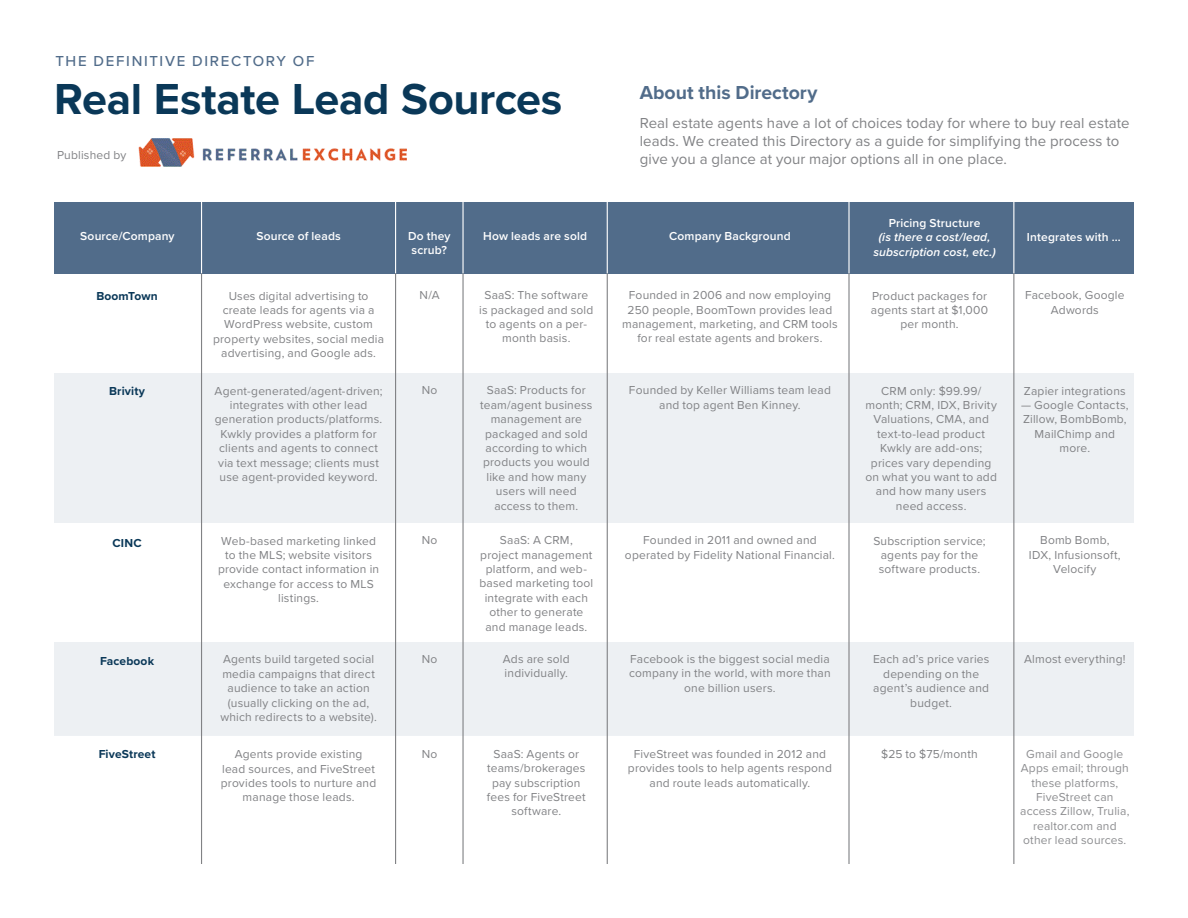
<style>
.page{position:relative;width:1188px;height:918px;background:#fff}
.page>*{position:absolute;margin:0;border:0;box-sizing:border-box;transform-origin:0 0}
.t1{font:700 45px "Proxima Nova";letter-spacing:-.01em;color:#0a3858}
.t2{font:700 19.5px "Proxima Nova";color:#516c8a}
.t3{font:15px/18px "Proxima Nova";letter-spacing:.005em;color:#818285}
.t4{font:500 15px "Proxima Nova";letter-spacing:.115em;color:#516c8a}
.t5{font:12px/14.4px "Proxima Nova";letter-spacing:.015em;color:#818285;text-align:center}
.t6{font:600 12px/14.4px "Proxima Nova";letter-spacing:.015em;color:#fff}
.t7{font:italic 600 12px/14.4px "Proxima Nova";letter-spacing:.015em;color:#fff;text-align:center}
.t8{font:700 12px "Proxima Nova";letter-spacing:.015em;color:#0a3858}
.s1{font-style:normal}
</style>
<div class="page">
<div style="left:54px;top:373px;width:1080px;height:149px;background:#edf0f3"></div>
<div style="left:54px;top:642px;width:1080px;height:94px;background:#edf0f3"></div>
<div style="left:54px;top:202px;width:1080px;height:71px;background:#516c8a"></div>
<img style="left:139px;top:138px;width:268px;height:29px">
<hr style="left:201px;top:202px;width:1px;height:71px;background:#fff">
<hr style="left:395px;top:202px;width:1px;height:71px;background:#fff">
<hr style="left:462px;top:202px;width:2px;height:71px;background:#fff">
<hr style="left:607px;top:202px;width:1px;height:71px;background:#fff">
<hr style="left:848px;top:202px;width:2px;height:71px;background:#fff">
<hr style="left:1013px;top:202px;width:1px;height:71px;background:#fff">
<hr style="left:201px;top:273px;width:1px;height:591px;background:#818285">
<hr style="left:395px;top:273px;width:1px;height:591px;background:#818285">
<hr style="left:462px;top:273px;width:2px;height:591px;background:#818285">
<hr style="left:607px;top:273px;width:1px;height:591px;background:#818285">
<hr style="left:848px;top:273px;width:2px;height:591px;background:#818285">
<hr style="left:1013px;top:273px;width:1px;height:591px;background:#818285">
<p class="t4" style="left:56px;top:50px;width:260px">THE DEFINITIVE DIRECTORY OF</p>
<p class="t1" style="left:54px;top:65px;width:510px">Real Estate Lead Sources</p>
<p class="t5" style="left:57px;top:147px;width:71px">Published by</p>
<p class="t2" style="left:640px;top:78px;width:179px">About this Directory</p>
<p class="t3" style="left:640px;top:113px;width:492px">Real estate agents have a lot of choices today for where to buy real estate leads. We created this Directory as a guide for simplifying the process to give you a glance at your major options all in one place.</p>
<p class="t6" style="left:80px;top:228px;width:96px">Source/Company</p>
<p class="t8" style="left:96px;top:287px;width:63px">BoomTown</p>
<p class="t6" style="left:256px;top:228px;width:86px">Source of leads</p>
<p class="t5" style="left:213px;top:288px;width:172px">Uses digital advertising to create leads for agents via a<br>WordPress website, custom property websites, social media advertising, and Google ads.</p>
<p class="t6" style="left:408px;top:228px;width:44px">Do they scrub?</p>
<p class="t5" style="left:420px;top:288px;width:22px">N/A</p>
<p class="t6" style="left:483px;top:228px;width:106px">How leads are sold</p>
<p class="t5" style="left:479px;top:287px;width:116px">SaaS: The software is packaged and sold to agents on a per&shy;month basis.</p>
<p class="t6" style="left:669px;top:228px;width:123px">Company Background</p>
<p class="t5" style="left:622px;top:287px;width:217px">Founded in 2006 and now employing 250 people, BoomTown provides lead management, marketing, and CRM tools for real estate agents and brokers.</p>
<p class="t7" style="left:873px;top:215px;width:124px"><span class="s1">Pricing Structure<br></span>(is there a cost/lead, subscription cost, etc.)</p>
<p class="t5" style="left:871px;top:288px;width:119px">Product packages for agents start at $1,000 per month.</p>
<p class="t6" style="left:1027px;top:230px;width:95px">Integrates with ...</p>
<p class="t5" style="left:1025px;top:287px;width:101px">Facebook, Google<br>Adwords</p>
<p class="t8" style="left:109px;top:382px;width:38px">Brivity</p>
<p class="t5" style="left:215px;top:383px;width:169px">Agent-generated/agent-driven; integrates with other lead generation products/platforms.<br>Kwkly provides a platform for clients and agents to connect via text message; clients must use agent-provided keyword.</p>
<p class="t5" style="left:422px;top:383px;width:17px">No</p>
<p class="t5" style="left:480px;top:383px;width:114px">SaaS: Products for team/agent business management are packaged and sold according to which products you would like and how many users will need access to them.</p>
<p class="t5" style="left:629px;top:383px;width:203px">Founded by Keller Williams team lead and top agent Ben Kinney.</p>
<p class="t5" style="left:865px;top:383px;width:133px">CRM only: $99.99/ month; CRM, IDX, Brivity<br>Valuations, CMA, and text-to-lead product<br>Kwkly are add-ons; prices vary depending on what you want to add and how many users need access.</p>
<p class="t5" style="left:1024px;top:383px;width:103px">Zapier integrations</p>
<p class="t5" style="left:1021px;top:397px;width:109px">— Google Contacts,<br>Zillow, BombBomb,<br>MailChimp and more.</p>
<p class="t8" style="left:113px;top:534px;width:31px">CINC</p>
<p class="t5" style="left:218px;top:533px;width:163px">Web-based marketing linked to the MLS; website visitors provide contact information in exchange for access to MLS listings.</p>
<p class="t5" style="left:422px;top:533px;width:17px">No</p>
<p class="t5" style="left:479px;top:533px;width:115px">SaaS: A CRM, project management platform, and web&shy;based marketing tool integrate with each other to generate and manage leads.</p>
<p class="t5" style="left:625px;top:533px;width:211px">Founded in 2011 and owned and operated by Fidelity National Financial.</p>
<p class="t5" style="left:873px;top:533px;width:114px">Subscription service; agents pay for the software products.</p>
<p class="t5" style="left:1029px;top:533px;width:93px">Bomb Bomb,<br>IDX, Infusionsoft,<br>Velocify</p>
<p class="t8" style="left:100px;top:652px;width:56px">Facebook</p>
<p class="t5" style="left:220px;top:652px;width:158px">Agents build targeted social media campaigns that direct audience to take an action (usually clicking on the ad, which redirects to a website).</p>
<p class="t5" style="left:422px;top:652px;width:17px">No</p>
<p class="t5" style="left:503px;top:651px;width:68px;text-align:left">Ads are sold individually.</p>
<p class="t5" style="left:629px;top:651px;width:203px">Facebook is the biggest social media company in the world, with more than one billion users.</p>
<p class="t5" style="left:873px;top:652px;width:118px">Each ad’s price varies depending on the agent’s audience and budget.</p>
<p class="t5" style="left:1024px;top:651px;width:103px">Almost everything!</p>
<p class="t8" style="left:99px;top:745px;width:58px">FiveStreet</p>
<p class="t5" style="left:221px;top:746px;width:157px">Agents provide existing<br>lead sources, and FiveStreet provides tools to nurture and manage those leads.</p>
<p class="t5" style="left:422px;top:746px;width:17px">No</p>
<p class="t5" style="left:487px;top:746px;width:100px">SaaS: Agents or teams/brokerages pay subscription fees for FiveStreet software.</p>
<p class="t5" style="left:628px;top:746px;width:206px">FiveStreet was founded in 2012 and provides tools to help agents respond and route leads automatically.</p>
<p class="t5" style="left:881px;top:746px;width:98px">$25 to $75/month</p>
<p class="t5" style="left:1020px;top:746px;width:111px">Gmail and Google<br>Apps email; through these platforms,<br>FiveStreet can access Zillow, Trulia, realtor.com and other lead sources.</p>
</div>
